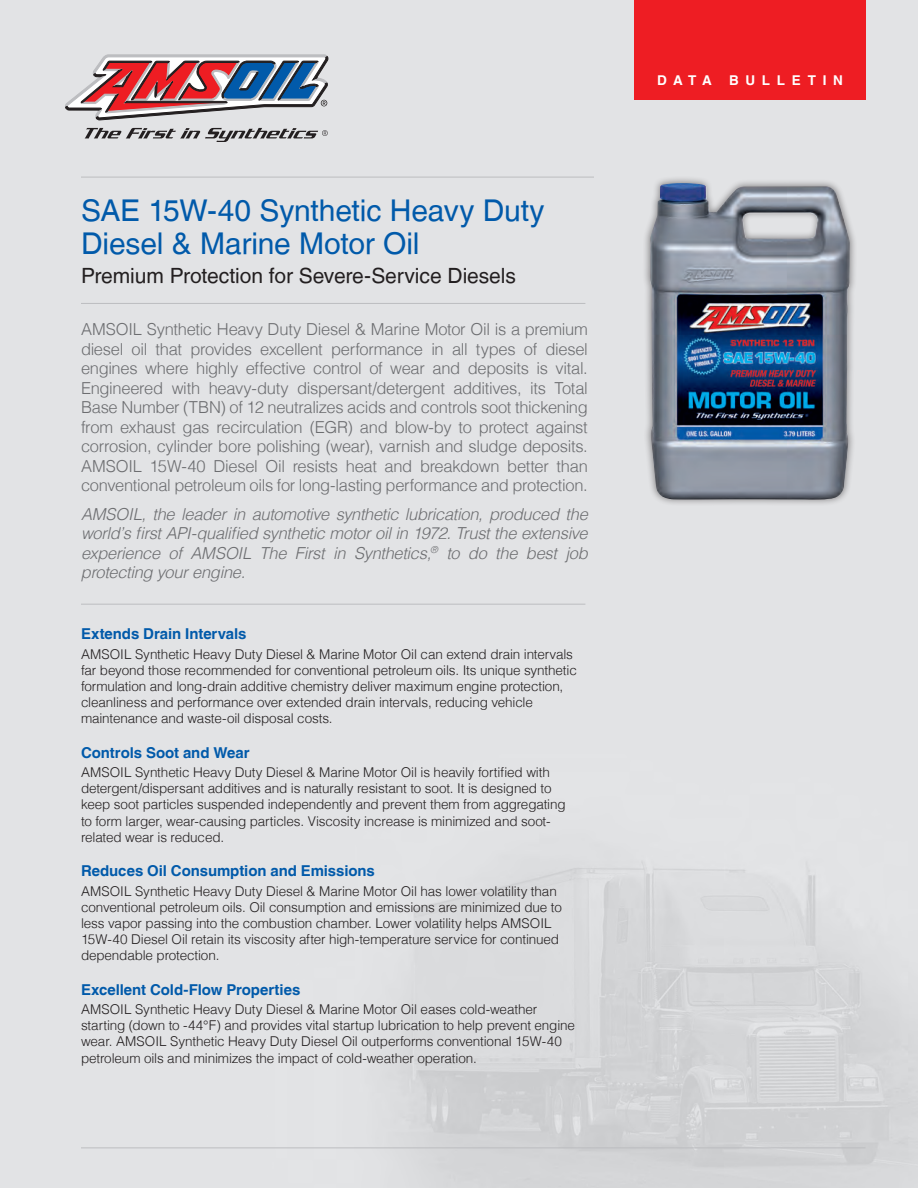
<style>
.page{position:relative;width:918px;height:1188px;background:#fff}
.page>*{position:absolute;margin:0;border:0;box-sizing:border-box;transform-origin:0 0}
.t1{font:30px/33px "Helvetica LT";letter-spacing:-.005em;color:#015aaa}
.t2{font:21px "Helvetica LT";letter-spacing:-.005em;color:#231f20}
.t3{font:300 16.5px/19.5px "Helvetica LT";letter-spacing:-.02em;color:#6c6d70;text-align:justify}
.t4{font:italic 300 16.5px/19.5px "Helvetica LT";letter-spacing:-.02em;color:#6c6d70;text-align:justify}
.t5{font:700 15px "Helvetica LT";letter-spacing:-.005em;color:#015aaa}
.t6{font:300 13.5px/16.2px "Helvetica LT";letter-spacing:-.01em;color:#231f20}
.t7{font:700 13.5px "Helvetica LT";letter-spacing:.5em;color:#fff}
</style>
<div class="page">
<svg style="left:65px;top:55px;width:263px;height:87px;background:#b099a2"></svg>
<hr style="left:81px;top:604px;width:504px;height:1px;background:#bcbdc0">
<hr style="left:81px;top:1148px;width:785px;height:1px;background:#bcbdc0">
<hr style="left:81px;top:177px;width:513px;height:1px;background:#bcbdc0">
<div style="left:634px;top:0;width:232px;height:100px;background:#ee1d23"></div>
<div style="left:642px;top:176px;width:215px;height:331px;background:#231f20;opacity:.5"></div>
<img style="left:650px;top:183px;width:200px;height:317px">
<hr style="left:81px;top:303px;width:504px;height:1px;background:#bcbdc0">
<h1 class="t1" style="left:81px;top:194px;width:465px">SAE 15W-40 Synthetic Heavy Duty<br>Diesel &amp; Marine Motor Oil</h1>
<h2 class="t2" style="left:81px;top:263px;width:436px">Premium Protection for Severe-Service Diesels</h2>
<p class="t3" style="left:81px;top:319px;width:508px">AMSOIL Synthetic Heavy Duty Diesel &amp; Marine Motor Oil is a premium diesel oil that provides excellent performance in all types of diesel engines where highly effective control of wear and deposits is vital.<br>Engineered with heavy-duty dispersant/detergent additives, its Total Base Number (TBN) of 12 neutralizes acids and controls soot thickening from exhaust gas recirculation (EGR) and blow-by to protect against corrosion, cylinder bore polishing (wear), varnish and sludge deposits.<br>AMSOIL 15W-40 Diesel Oil resists heat and breakdown better than conventional petroleum oils for long-lasting performance and protection.</p>
<p class="t4" style="left:81px;top:504px;width:508px">AMSOIL, the leader in automotive synthetic lubrication, produced the world’s first API-qualified synthetic motor oil in 1972. Trust the extensive experience of AMSOIL The First in Synthetics,<sup>®</sup> to do the best job protecting your engine.</p>
<p class="t5" style="left:81px;top:625px;width:167px">Extends Drain Intervals</p>
<p class="t6" style="left:81px;top:645px;width:497px">AMSOIL Synthetic Heavy Duty Diesel &amp; Marine Motor Oil can extend drain intervals far beyond those recommended for conventional petroleum oils. Its unique synthetic formulation and long-drain additive chemistry deliver maximum engine protection, cleanliness and performance over extended drain intervals, reducing vehicle maintenance and waste-oil disposal costs.</p>
<p class="t5" style="left:81px;top:743px;width:170px">Controls Soot and Wear</p>
<p class="t6" style="left:81px;top:764px;width:486px">AMSOIL Synthetic Heavy Duty Diesel &amp; Marine Motor Oil is heavily fortified with detergent/dispersant additives and is naturally resistant to soot. It is designed to keep soot particles suspended independently and prevent them from aggregating to form larger, wear-causing particles. Viscosity increase is minimized and soot&shy;related wear is reduced.</p>
<p class="t5" style="left:81px;top:862px;width:295px">Reduces Oil Consumption and Emissions</p>
<p class="t6" style="left:81px;top:882px;width:482px">AMSOIL Synthetic Heavy Duty Diesel &amp; Marine Motor Oil has lower volatility than conventional petroleum oils. Oil consumption and emissions are minimized due to less vapor passing into the combustion chamber. Lower volatility helps AMSOIL 15W-40 Diesel Oil retain its viscosity after high-temperature service for continued dependable protection.</p>
<p class="t5" style="left:81px;top:980px;width:221px">Excellent Cold-Flow Properties</p>
<p class="t6" style="left:81px;top:1001px;width:496px">AMSOIL Synthetic Heavy Duty Diesel &amp; Marine Motor Oil eases cold-weather starting (down to -44°F) and provides vital startup lubrication to help prevent engine wear. AMSOIL Synthetic Heavy Duty Diesel Oil outperforms conventional 15W-40 petroleum oils and minimizes the impact of cold-weather operation.</p>
<p class="t7" style="left:657px;top:72px;width:56px">DATA</p>
<p class="t7" style="left:729px;top:72px;width:115px">BULLETIN</p>
</div>
